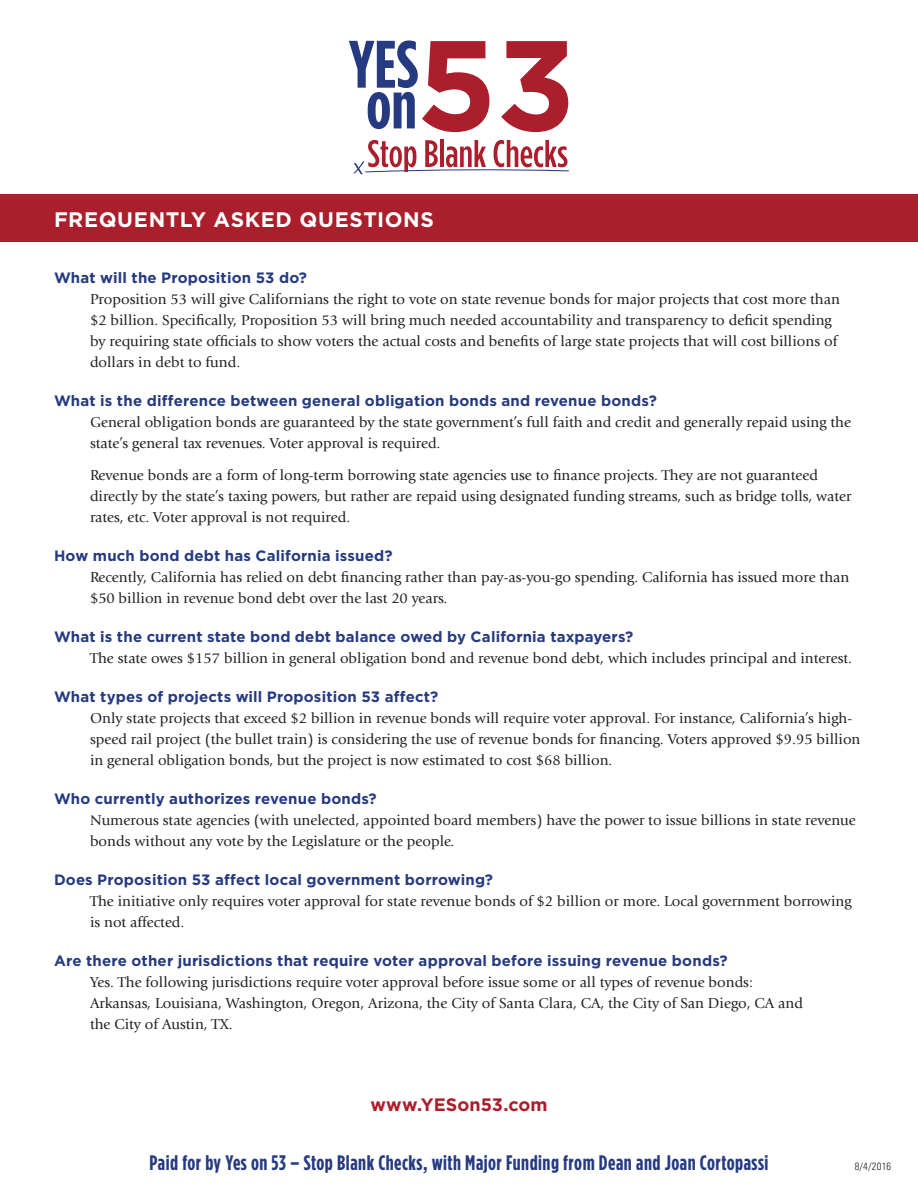
<style>
.page{position:relative;width:918px;height:1188px;background:#fff}
.page>*{position:absolute;margin:0;border:0;box-sizing:border-box;transform-origin:0 0}
.t1{font:700 21px "Gotham Condensed";letter-spacing:.025em;color:#253a80}
.t2{font:700 21px "Gotham";letter-spacing:.03em;color:#fff}
.t3{font:700 18px "Gotham";letter-spacing:.005em;color:#ab1e2c}
.t4{font:15px/21px "Giovanni";color:#231f20}
.t5{font:700 15px "Gotham";letter-spacing:.01em;color:#253a80}
.t6{font:300 condensed 10.5px "Univers LT Std";color:#231f20}
</style>
<div class="page">
<div style="left:0;top:195px;width:918px;height:47px;background:#ab1e2c"></div>
<svg style="left:501px;top:41px;width:67px;height:91px"></svg>
<svg style="left:349px;top:40px;width:140px;height:92px"></svg>
<svg style="left:353px;top:140px;width:216px;height:35px"></svg>
<h1 class="t2" style="left:54px;top:207px;width:382px">FREQUENTLY ASKED QUESTIONS</h1>
<p class="t5" style="left:54px;top:269px;width:254px">What will the Proposition 53 do?</p>
<p class="t4" style="left:90px;top:289px;width:751px">Proposition 53 will give Californians the right to vote on state revenue bonds for major projects that cost more than $2 billion. Specifically, Proposition 53 will bring much needed accountability and transparency to deficit spending by requiring state officials to show voters the actual costs and benefits of large state projects that will cost billions of dollars in debt to fund.</p>
<p class="t5" style="left:54px;top:392px;width:604px">What is the difference between general obligation bonds and revenue bonds?</p>
<p class="t4" style="left:90px;top:412px;width:763px">General obligation bonds are guaranteed by the state government’s full faith and credit and generally repaid using the state’s general tax revenues. Voter approval is required.</p>
<p class="t4" style="left:90px;top:465px;width:763px">Revenue bonds are a form of long-term borrowing state agencies use to finance projects. They are not guaranteed directly by the state’s taxing powers, but rather are repaid using designated funding streams, such as bridge tolls, water rates, etc. Voter approval is not required.</p>
<p class="t5" style="left:54px;top:547px;width:340px">How much bond debt has California issued?</p>
<p class="t4" style="left:90px;top:567px;width:761px">Recently, California has relied on debt financing rather than pay-as-you-go spending. California has issued more than $50 billion in revenue bond debt over the last 20 years.</p>
<p class="t5" style="left:54px;top:628px;width:581px">What is the current state bond debt balance owed by California taxpayers?</p>
<p class="t4" style="left:90px;top:648px;width:764px">The state owes $157 billion in general obligation bond and revenue bond debt, which includes principal and interest.</p>
<p class="t5" style="left:54px;top:688px;width:386px">What types of projects will Proposition 53 affect?</p>
<p class="t4" style="left:90px;top:708px;width:772px">Only state projects that exceed $2 billion in revenue bonds will require voter approval. For instance, California’s high&shy;speed rail project (the bullet train) is considering the use of revenue bonds for financing. Voters approved $9.95 billion in general obligation bonds, but the project is now estimated to cost $68 billion.</p>
<p class="t5" style="left:54px;top:790px;width:324px">Who currently authorizes revenue bonds?</p>
<p class="t4" style="left:90px;top:810px;width:767px">Numerous state agencies (with unelected, appointed board members) have the power to issue billions in state revenue bonds without any vote by the Legislature or the people.</p>
<p class="t5" style="left:54px;top:871px;width:441px">Does Proposition 53 affect local government borrowing?</p>
<p class="t4" style="left:90px;top:891px;width:763px">The initiative only requires voter approval for state revenue bonds of $2 billion or more. Local government borrowing is not affected.</p>
<p class="t5" style="left:54px;top:952px;width:675px">Are there other jurisdictions that require voter approval before issuing revenue bonds?</p>
<p class="t4" style="left:90px;top:972px;width:714px">Yes. The following jurisdictions require voter approval before issue some or all types of revenue bonds:<br>Arkansas, Louisiana, Washington, Oregon, Arizona, the City of Santa Clara, CA, the City of San Diego, CA and the City of Austin, TX.</p>
<p class="t3" style="left:370px;top:1094px;width:179px">www.YESon53.com</p>
<h1 class="t1" style="left:149px;top:1151px;width:621px">Paid for by Yes on 53 – Stop Blank Checks, with Major Funding from Dean and Joan Cortopassi</h1>
<p class="t6" style="left:855px;top:1159px;width:38px">8/4/2016</p>
</div>
